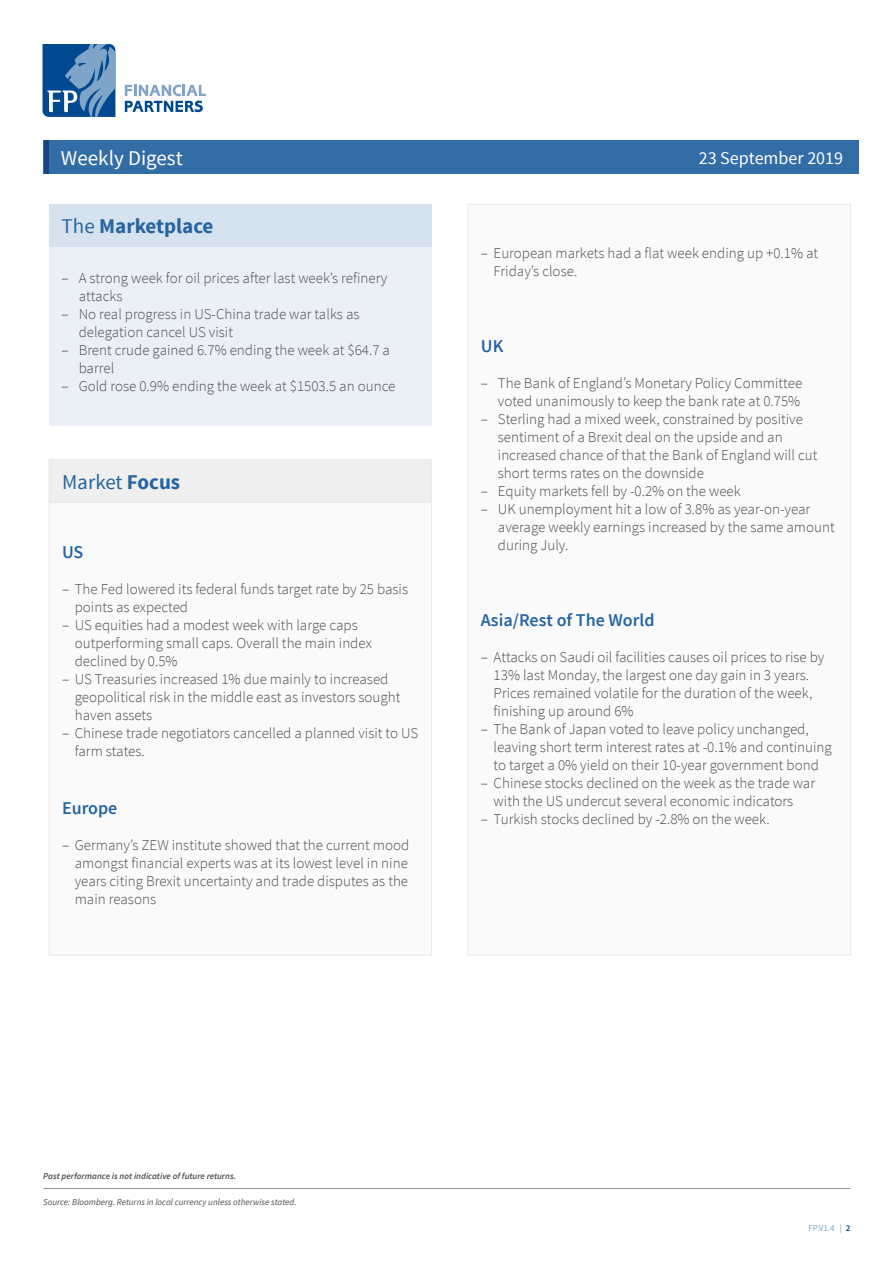
<style>
.page{position:relative;width:893px;height:1263px;background:#fff}
.page>*{position:absolute;margin:0;border:0;box-sizing:border-box;transform-origin:0 0}
.t1{font:700 21px "Source Sans Pro";color:#2665a1}
.t2{font:21px "Source Sans Pro";color:#fff}
.t3{font:21px "Source Sans Pro";color:#2665a1}
.t4{font:600 18px "Source Sans Pro";color:#2665a1}
.t5{font:18px "Source Sans Pro";color:#fff}
.t6{font:300 15px/18px "Source Sans Pro";color:#4d4d4f}
.t7{font:italic 9px "Source Sans Pro";color:#4d4d4f}
.t8{font:italic 600 9px "Source Sans Pro";color:#4d4d4f}
.t9{font:9px "Source Sans Pro";color:#80a4c8}
.s1{font-weight:400}
.s2{font-weight:700}
.s3{font-weight:600;color:#004990}
</style>
<div class="page">
<div style="left:44px;top:140px;width:815px;height:34px;background:#336da6"></div>
<svg style="left:125px;top:85px;width:81px;height:27px"></svg>
<svg style="left:43px;top:44px;width:72px;height:73px;background:#3e75ab"></svg>
<hr style="left:44px;top:140px;width:4px;height:34px;background:#194581">
<hr style="left:43px;top:1188px;width:807px;height:1px;background:#939598">
<div style="left:49px;top:247px;width:383px;height:178px;background:#ebf0f6"></div>
<div style="left:49px;top:204px;width:383px;height:43px;background:#d6e2ed"></div>
<div style="left:49px;top:502px;width:382px;height:453px;background:#fafafa"></div>
<div style="left:49px;top:460px;width:382px;height:42px;background:#efefef"></div>
<div style="left:49px;top:459px;width:383px;height:43px;border:1px solid #e9e9ea"></div>
<div style="left:468px;top:204px;width:382px;height:751px;background:#fafafa"></div>
<h1 class="t2" style="left:61px;top:145px;width:123px">Weekly Digest</h1>
<p class="t5" style="left:699px;top:147px;width:146px">23 September 2019</p>
<h1 class="t1" style="left:62px;top:213px;width:153px"><span class="s1">The</span> Marketplace</h1>
<p class="t6" style="left:79px;top:269px;width:310px;text-indent:-17px">– A strong week for oil prices after last week’s refinery attacks</p>
<p class="t6" style="left:79px;top:305px;width:282px;text-indent:-17px">– No real progress in US-China trade war talks as delegation cancel US visit</p>
<p class="t6" style="left:79px;top:341px;width:313px;text-indent:-17px">– Brent crude gained 6.7% ending the week at $64.7 a barrel</p>
<p class="t6" style="left:62px;top:377px;width:335px">– Gold rose 0.9% ending the week at $1503.5 an ounce</p>
<h1 class="t3" style="left:62px;top:469px;width:120px">Market <span class="s2">Focus</span></h1>
<p class="t4" style="left:62px;top:541px;width:23px">US</p>
<p class="t6" style="left:75px;top:580px;width:335px;text-indent:-13px">– The Fed lowered its federal funds target rate by 25 basis points as expected</p>
<p class="t6" style="left:75px;top:616px;width:299px;text-indent:-13px">– US equities had a modest week with large caps outperforming small caps. Overall the main index declined by 0.5%</p>
<p class="t6" style="left:75px;top:670px;width:327px;text-indent:-13px">– US Treasuries increased 1% due mainly to increased geopolitical risk in the middle east as investors sought haven assets</p>
<p class="t6" style="left:75px;top:724px;width:345px;text-indent:-13px">– Chinese trade negotiators cancelled a planned visit to US farm states.</p>
<p class="t4" style="left:62px;top:797px;width:57px">Europe</p>
<p class="t6" style="left:75px;top:836px;width:336px;text-align:justify;text-indent:-13px">– Germany’s ZEW institute showed that the current mood amongst financial experts was at its lowest level in nine years citing Brexit uncertainty and trade disputes as the main reasons</p>
<p class="t6" style="left:494px;top:244px;width:326px;text-indent:-13px">– European markets had a flat week ending up +0.1% at<br>Friday’s close.</p>
<p class="t4" style="left:481px;top:335px;width:24px">UK</p>
<p class="t6" style="left:481px;top:374px;width:323px;text-align:right">– The Bank of England’s Monetary Policy Committee voted unanimously to keep the bank rate at 0.75%</p>
<p class="t6" style="left:498px;top:410px;width:321px;text-indent:-17px">– Sterling had a mixed week, constrained by positive sentiment of a Brexit deal on the upside and an increased chance of that the Bank of England will cut short terms rates on the downside</p>
<p class="t6" style="left:481px;top:482px;width:261px">– Equity markets fell by -0.2% on the week</p>
<p class="t6" style="left:498px;top:500px;width:338px;text-indent:-17px">– UK unemployment hit a low of 3.8% as year-on-year average weekly earnings increased by the same amount during July.</p>
<p class="t4" style="left:481px;top:608px;width:175px">Asia/Rest of The World</p>
<p class="t6" style="left:494px;top:648px;width:332px;text-indent:-13px">– Attacks on Saudi oil facilities causes oil prices to rise by 13% last Monday, the largest one day gain in 3 years.<br>Prices remained volatile for the duration of the week, finishing up around 6%</p>
<p class="t6" style="left:494px;top:720px;width:340px;text-indent:-13px">– The Bank of Japan voted to leave policy unchanged, leaving short term interest rates at -0.1% and continuing to target a 0% yield on their 10-year government bond</p>
<p class="t6" style="left:494px;top:774px;width:323px;text-indent:-13px">– Chinese stocks declined on the week as the trade war with the US undercut several economic indicators</p>
<p class="t6" style="left:481px;top:810px;width:290px">– Turkish stocks declined by -2.8% on the week.</p>
<p class="t8" style="left:43px;top:1170px;width:194px">Past performance is not indicative of future returns.</p>
<p class="t7" style="left:43px;top:1196px;width:255px">Source: Bloomberg. Returns in local currency unless otherwise stated.</p>
<p class="t9" style="left:808px;top:1223px;width:43px">FP.V1.4 | <span class="s3">2</span></p>
</div>
